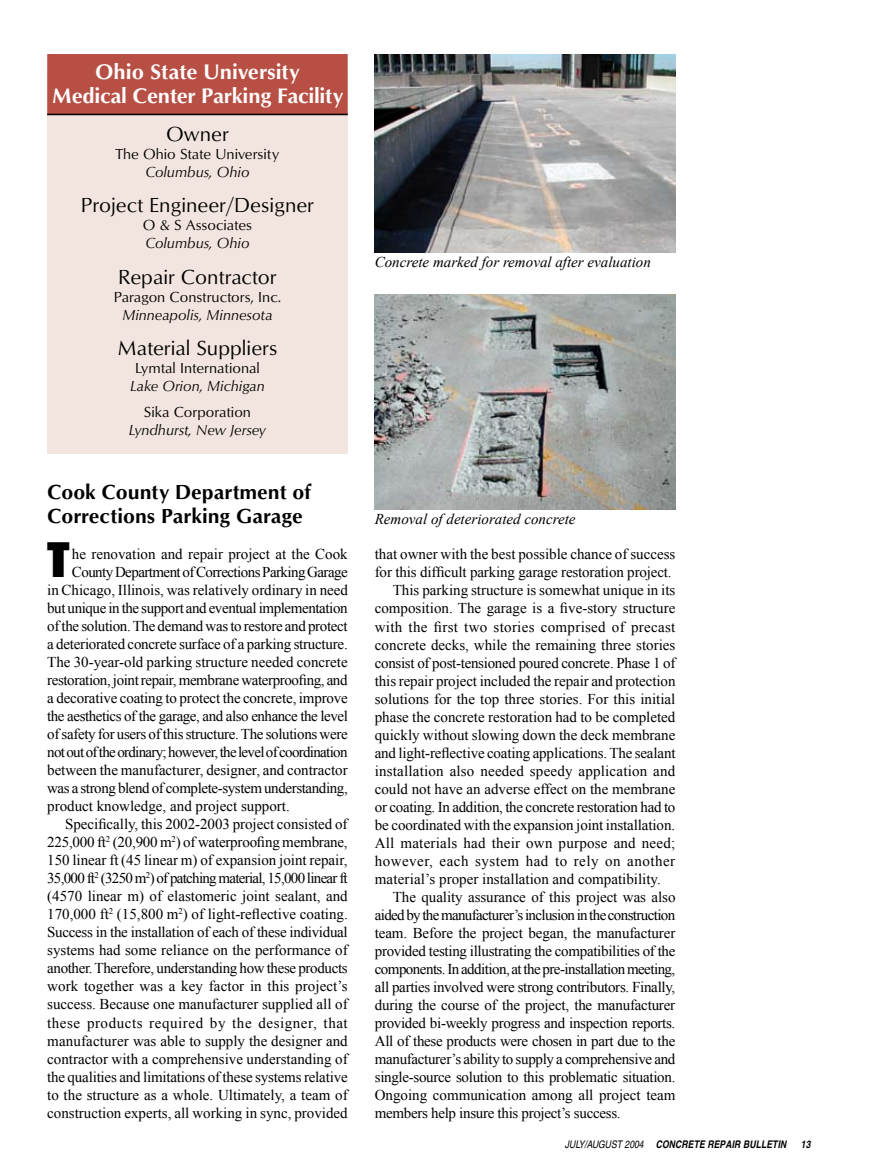
<style>
.page{position:relative;width:878px;height:1175px;background:#fff}
.page>*{position:absolute;margin:0;border:0;box-sizing:border-box;transform-origin:0 0}
.t1{font:900 42.75px "Compacta BT";color:#000;scale:.8 1}
.t2{font:21.75px/24px "Optimum Bold DTC";letter-spacing:-.01em;color:#fff;text-align:center}
.t3{font:21px "Optimum Roman DTC";color:#000}
.t4{font:21px/24px "Optimum Bold DTC";color:#000}
.t5{font:15px "Times New Roman";letter-spacing:-.005em;color:#000}
.t6{font:15px "Times New Roman";letter-spacing:-.025em;color:#000}
.t7{font:15px "Times New Roman";letter-spacing:-.035em;color:#000}
.t8{font:15px "Optimum Roman DTC";color:#000}
.t9{font:15px "Optimum Roman Italic DTC";color:#000}
.t10{font:15px "Times New Roman";letter-spacing:.015em;color:#000}
.t11{font:italic 15px "Times New Roman";color:#000}
.t12{font:15px "Times New Roman";letter-spacing:-.045em;color:#000}
.t13{font:15px "Times New Roman";letter-spacing:-.05em;color:#000}
.t14{font:15px "Times New Roman";letter-spacing:-.04em;color:#000}
.t15{font:15px "Times New Roman";letter-spacing:-.03em;color:#000}
.t16{font:15px "Times New Roman";letter-spacing:.02em;color:#000}
.t17{font:15px "Times New Roman";letter-spacing:.035em;color:#000}
.t18{font:15px "Times New Roman";letter-spacing:.03em;color:#000}
.t19{font:italic 700 condensed 10.5px "Helvetica";letter-spacing:.01em;color:#000}
.s1{font-weight:400}
</style>
<div class="page">
<div style="left:47px;top:74px;width:301px;height:380px;background:#f2e5df"></div>
<div style="left:48px;top:55px;width:299px;height:59px;background:#b84f44"></div>
<div style="left:47px;top:54px;width:301px;height:61px;border:2px solid #b84f44"></div>
<hr style="left:47px;top:114px;width:301px;height:1px;background:#000">
<img style="left:375px;top:294px;width:300px;height:216px">
<img style="left:375px;top:54px;width:300px;height:198px">
<h2 class="t2" style="left:52px;top:59px;width:293px">Ohio State University<br>Medical Center Parking Facility</h2>
<h3 class="t3" style="left:166px;top:122px;width:64px">Owner</h3>
<p class="t8" style="left:115px;top:145px;width:165px">The Ohio State University</p>
<p class="t9" style="left:145px;top:164px;width:106px">Columbus, Ohio</p>
<h3 class="t3" style="left:81px;top:193px;width:235px">Project Engineer/Designer</h3>
<p class="t8" style="left:143px;top:217px;width:111px">O &amp; S Associates</p>
<p class="t9" style="left:145px;top:235px;width:106px">Columbus, Ohio</p>
<h3 class="t3" style="left:118px;top:264px;width:160px">Repair Contractor</h3>
<p class="t8" style="left:114px;top:288px;width:169px">Paragon Constructors, Inc.</p>
<p class="t9" style="left:122px;top:306px;width:151px">Minneapolis, Minnesota</p>
<h3 class="t3" style="left:118px;top:336px;width:161px">Material Suppliers</h3>
<p class="t8" style="left:135px;top:359px;width:126px">Lymtal International</p>
<p class="t9" style="left:130px;top:377px;width:136px">Lake Orion, Michigan</p>
<p class="t8" style="left:144px;top:403px;width:109px">Sika Corporation</p>
<p class="t9" style="left:129px;top:422px;width:139px">Lyndhurst, New Jersey</p>
<h3 class="t4" style="left:47px;top:480px;width:265px">Cook County Department of<br>Corrections Parking Garage</h3>
<p class="t5" style="left:72px;top:544px;width:277px">he renovation and repair project at the Cook</p>
<p class="t7" style="left:72px;top:562px;width:277px">County Department of Corrections Parking Garage</p>
<p class="t5" style="left:47px;top:580px;width:302px">in Chicago, Illinois, was relatively ordinary in need</p>
<p class="t6" style="left:47px;top:598px;width:302px">but unique in the support and eventual implementation</p>
<p class="t5" style="left:47px;top:616px;width:302px">of the solution. The demand was to restore and protect</p>
<p class="t5" style="left:47px;top:634px;width:302px">a deteriorated concrete surface of a parking structure.</p>
<p class="t5" style="left:47px;top:652px;width:302px">The 30-year-old parking structure needed concrete</p>
<p class="t6" style="left:47px;top:670px;width:302px">restoration, joint repair, membrane waterproofing, and</p>
<p class="t5" style="left:47px;top:688px;width:302px">a decorative coating to protect the concrete, improve</p>
<p class="t15" style="left:47px;top:706px;width:302px">the aesthetics of the garage, and also enhance the level</p>
<p class="t5" style="left:47px;top:724px;width:302px">of safety for users of this structure. The solutions were</p>
<p class="t12" style="left:47px;top:742px;width:302px">not out of the ordinary; however, the level of coordination</p>
<p class="t5" style="left:47px;top:760px;width:302px">between the manufacturer, designer, and contractor</p>
<p class="t6" style="left:47px;top:778px;width:302px">was a strong blend of complete-system understanding,</p>
<p class="t5" style="left:47px;top:796px;width:244px">product knowledge, and project support.</p>
<p class="t5" style="left:65px;top:814px;width:284px">Specifically, this 2002-2003 project consisted of</p>
<p class="t5" style="left:47px;top:832px;width:302px">225,000 ft<sup>2</sup> (20,900 m<sup>2</sup>) of waterproofing membrane,</p>
<p class="t5" style="left:47px;top:850px;width:302px">150 linear ft (45 linear m) of expansion joint repair,</p>
<p class="t13" style="left:47px;top:868px;width:302px">35,000 ft<sup>2</sup> (3250 m<sup>2</sup>) of patching material, 15,000 linear ft</p>
<p class="t5" style="left:47px;top:886px;width:302px">(4570 linear m) of elastomeric joint sealant, and</p>
<p class="t5" style="left:47px;top:904px;width:302px">170,000 ft<sup>2</sup> (15,800 m<sup>2</sup>) of light-reflective coating.</p>
<p class="t5" style="left:47px;top:922px;width:302px">Success in the installation of each of these individual</p>
<p class="t5" style="left:47px;top:940px;width:302px">systems had some reliance on the performance of</p>
<p class="t6" style="left:47px;top:958px;width:302px">another. Therefore, understanding how these products</p>
<p class="t5" style="left:47px;top:976px;width:302px">work together was a key factor in this project’s</p>
<p class="t5" style="left:47px;top:994px;width:302px">success. Because one manufacturer supplied all of</p>
<p class="t17" style="left:47px;top:1012px;width:302px">these products required by the designer, that</p>
<p class="t5" style="left:47px;top:1030px;width:302px">manufacturer was able to supply the designer and</p>
<p class="t5" style="left:47px;top:1048px;width:302px">contractor with a comprehensive understanding of</p>
<p class="t5" style="left:47px;top:1066px;width:302px">the qualities and limitations of these systems relative</p>
<p class="t5" style="left:47px;top:1084px;width:302px">to the structure as a whole. Ultimately, a team of</p>
<p class="t5" style="left:47px;top:1102px;width:302px">construction experts, all working in sync, provided</p>
<h1 class="t1" style="left:47px;top:534px;width:30px">T</h1>
<p class="t11" style="left:375px;top:252px;width:277px">Concrete marked for removal after evaluation</p>
<p class="t11" style="left:375px;top:508px;width:202px">Removal of deteriorated concrete</p>
<p class="t5" style="left:375px;top:544px;width:302px">that owner with the best possible chance of success</p>
<p class="t5" style="left:375px;top:562px;width:298px">for this difficult parking garage restoration project.</p>
<p class="t5" style="left:393px;top:580px;width:284px">This parking structure is somewhat unique in its</p>
<p class="t5" style="left:375px;top:598px;width:302px">composition. The garage is a five-story structure</p>
<p class="t16" style="left:375px;top:616px;width:302px">with the first two stories comprised of precast</p>
<p class="t5" style="left:375px;top:634px;width:302px">concrete decks, while the remaining three stories</p>
<p class="t5" style="left:375px;top:652px;width:302px">consist of post-tensioned poured concrete. Phase 1 of</p>
<p class="t5" style="left:375px;top:670px;width:302px">this repair project included the repair and protection</p>
<p class="t5" style="left:375px;top:688px;width:302px">solutions for the top three stories. For this initial</p>
<p class="t5" style="left:375px;top:706px;width:302px">phase the concrete restoration had to be completed</p>
<p class="t5" style="left:375px;top:724px;width:302px">quickly without slowing down the deck membrane</p>
<p class="t5" style="left:375px;top:742px;width:302px">and light-reflective coating applications. The sealant</p>
<p class="t10" style="left:375px;top:760px;width:302px">installation also needed speedy application and</p>
<p class="t5" style="left:375px;top:778px;width:302px">could not have an adverse effect on the membrane</p>
<p class="t5" style="left:375px;top:796px;width:302px">or coating. In addition, the concrete restoration had to</p>
<p class="t5" style="left:375px;top:814px;width:302px">be coordinated with the expansion joint installation.</p>
<p class="t10" style="left:375px;top:832px;width:302px">All materials had their own purpose and need;</p>
<p class="t18" style="left:375px;top:850px;width:302px">however, each system had to rely on another</p>
<p class="t5" style="left:375px;top:868px;width:287px">material’s proper installation and compatibility.</p>
<p class="t5" style="left:393px;top:886px;width:284px">The quality assurance of this project was also</p>
<p class="t14" style="left:375px;top:904px;width:302px">aided by the manufacturer’s inclusion in the construction</p>
<p class="t5" style="left:375px;top:922px;width:302px">team. Before the project began, the manufacturer</p>
<p class="t5" style="left:375px;top:940px;width:302px">provided testing illustrating the compatibilities of the</p>
<p class="t7" style="left:375px;top:958px;width:302px">components. In addition, at the pre-installation meeting,</p>
<p class="t5" style="left:375px;top:976px;width:302px">all parties involved were strong contributors. Finally,</p>
<p class="t5" style="left:375px;top:994px;width:302px">during the course of the project, the manufacturer</p>
<p class="t5" style="left:375px;top:1012px;width:302px">provided bi-weekly progress and inspection reports.</p>
<p class="t5" style="left:375px;top:1030px;width:302px">All of these products were chosen in part due to the</p>
<p class="t5" style="left:375px;top:1048px;width:302px">manufacturer’s ability to supply a comprehensive and</p>
<p class="t5" style="left:375px;top:1066px;width:302px">single-source solution to this problematic situation.</p>
<p class="t5" style="left:375px;top:1084px;width:302px">Ongoing communication among all project team</p>
<p class="t5" style="left:375px;top:1102px;width:247px">members help insure this project’s success.</p>
<p class="t19" style="left:565px;top:1137px;width:223px"><span class="s1">JULY/AUGUST 2004</span> CONCRETE REPAIR BULLETIN</p>
<p class="t19" style="left:800px;top:1137px;width:11px">13</p>
</div>
